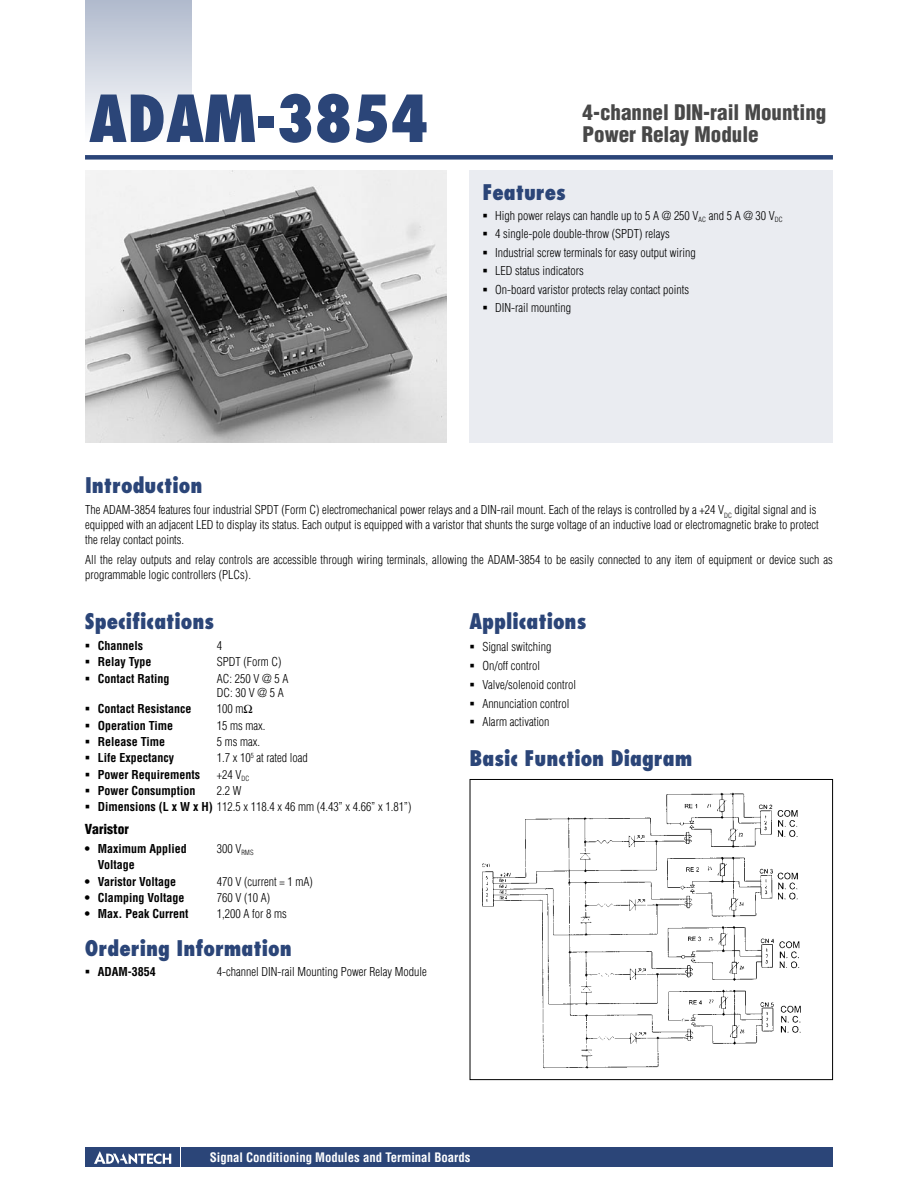
<style>
.page{position:relative;width:918px;height:1188px;background:#fff}
.page>*{position:absolute;margin:0;border:0;box-sizing:border-box;transform-origin:0 0}
.t1{font:800 condensed 63px "Futura";color:#2b4578}
.t2{font:800 condensed 21px "Futura";color:#2b4578}
.t3{font:900 condensed 21px/22.5px "Helvetica";color:#484848}
.t4{font:900 condensed 13.5px "Helvetica";color:#000}
.t5{font:700 condensed 12.75px "Helvetica";color:#fff}
.t6{font:300 condensed 12px/15px "Helvetica";color:#000}
.t7{font:700 condensed 12px "Helvetica";color:#000}
.s1{font-weight:700}
</style>
<div class="page">
<div style="left:85px;top:155px;width:748px;height:5px;background:#2b4578"></div>
<div style="left:85px;top:0;width:106px;height:143px;background:linear-gradient(to bottom,#b0bacd,#fff)"></div>
<div style="left:470px;top:170px;width:363px;height:272px;background:#eaecf1"></div>
<div style="left:182px;top:1147px;width:651px;height:20px;background:#2b4578"></div>
<div style="left:85px;top:1147px;width:95px;height:20px;background:#2b4578"></div>
<svg style="left:94px;top:1151px;width:77px;height:13px"></svg>
<img style="left:85px;top:170px;width:361px;height:272px">
<div style="left:470px;top:779px;width:363px;height:301px;border:1px solid #000"></div>
<img style="left:482px;top:793px;width:319px;height:275px">
<h1 class="t1" style="left:89px;top:78px;width:341px">ADAM-3854</h1>
<h2 class="t3" style="left:583px;top:100px;width:245px">4-channel DIN-rail Mounting<br>Power Relay Module</h2>
<h2 class="t2" style="left:482px;top:178px;width:85px">Features</h2>
<p class="t6" style="left:482px;top:208px;width:302px">▪ High power relays can handle up to 5 A @ 250 V<sub>AC</sub> and 5 A @ 30 V<sub>DC</sub></p>
<p class="t6" style="left:482px;top:227px;width:189px">▪ 4 single-pole double-throw (SPDT) relays</p>
<p class="t6" style="left:482px;top:245px;width:215px">▪ Industrial screw terminals for easy output wiring</p>
<p class="t6" style="left:482px;top:264px;width:103px">▪ LED status indicators</p>
<p class="t6" style="left:482px;top:282px;width:208px">▪ On-board varistor protects relay contact points</p>
<p class="t6" style="left:482px;top:301px;width:90px">▪ DIN-rail mounting</p>
<h2 class="t2" style="left:85px;top:472px;width:119px">Introduction</h2>
<p class="t6" style="left:85px;top:503px;width:735px">The ADAM-3854 features four industrial SPDT (Form C) electromechanical power relays and a DIN-rail mount. Each of the relays is controlled by a +24 V<sub>DC</sub> digital signal and is equipped with an adjacent LED to display its status. Each output is equipped with a varistor that shunts the surge voltage of an inductive load or electromagnetic brake to protect the relay contact points.</p>
<p class="t6" style="left:85px;top:552px;width:749px">All the relay outputs and relay controls are accessible through wiring terminals, allowing the ADAM-3854 to be easily connected to any item of equipment or device such as programmable logic controllers (PLCs).</p>
<h2 class="t2" style="left:85px;top:608px;width:131px">Specifications</h2>
<p class="t7" style="left:85px;top:638px;width:60px">▪ Channels</p>
<p class="t6" style="left:217px;top:638px;width:7px">4</p>
<p class="t7" style="left:85px;top:655px;width:68px">▪ Relay Type</p>
<p class="t6" style="left:217px;top:654px;width:66px">SPDT (Form C)</p>
<p class="t7" style="left:85px;top:671px;width:86px">▪ Contact Rating</p>
<p class="t6" style="left:217px;top:671px;width:73px;line-height:14.2px">AC: 250 V @ 5 A<br>DC: 30 V @ 5 A</p>
<p class="t7" style="left:85px;top:702px;width:108px">▪ Contact Resistance</p>
<p class="t6" style="left:217px;top:701px;width:28px">100 m</p>
<p class="t7" style="left:85px;top:718px;width:90px">▪ Operation Time</p>
<p class="t6" style="left:217px;top:718px;width:50px">15 ms max.</p>
<p class="t7" style="left:85px;top:734px;width:82px">▪ Release Time</p>
<p class="t6" style="left:217px;top:734px;width:45px">5 ms max.</p>
<p class="t7" style="left:85px;top:751px;width:91px">▪ Life Expectancy</p>
<p class="t6" style="left:217px;top:750px;width:93px">1.7 x 10<sup>5</sup> at rated load</p>
<p class="t7" style="left:85px;top:767px;width:117px">▪ Power Requirements</p>
<p class="t6" style="left:217px;top:767px;width:34px">+24 V<sub>DC</sub></p>
<p class="t7" style="left:85px;top:783px;width:112px">▪ Power Consumption</p>
<p class="t6" style="left:217px;top:783px;width:26px">2.2 W</p>
<p class="t6" style="left:85px;top:800px;width:328px">▪ <span class="s1">Dimensions (L x W x H)</span> 112.5 x 118.4 x 46 mm (4.43” x 4.66” x 1.81”)</p>
<p class="t4" style="left:85px;top:821px;width:45px">Varistor</p>
<p class="t7" style="left:85px;top:841px;width:103px">• Maximum Applied</p>
<p class="t6" style="left:217px;top:841px;width:38px">300 V<sub>RMS</sub></p>
<p class="t7" style="left:98px;top:858px;width:39px">Voltage</p>
<p class="t7" style="left:85px;top:874px;width:93px">• Varistor Voltage</p>
<p class="t6" style="left:217px;top:874px;width:97px">470 V (current = 1 mA)</p>
<p class="t7" style="left:85px;top:890px;width:101px">• Clamping Voltage</p>
<p class="t6" style="left:217px;top:890px;width:55px">760 V (10 A)</p>
<p class="t7" style="left:85px;top:907px;width:105px">• Max. Peak Current</p>
<p class="t6" style="left:217px;top:906px;width:71px">1,200 A for 8 ms</p>
<h2 class="t2" style="left:85px;top:934px;width:208px">Ordering Information</h2>
<p class="t7" style="left:85px;top:965px;width:72px">▪ ADAM-3854</p>
<p class="t6" style="left:217px;top:964px;width:211px">4-channel DIN-rail Mounting Power Relay Module</p>
<h2 class="t2" style="left:470px;top:608px;width:118px">Applications</h2>
<p class="t6" style="left:470px;top:639px;width:84px">▪ Signal switching</p>
<p class="t6" style="left:470px;top:658px;width:72px">▪ On/off control</p>
<p class="t6" style="left:470px;top:677px;width:108px">▪ Valve/solenoid control</p>
<p class="t6" style="left:470px;top:696px;width:102px">▪ Annunciation control</p>
<p class="t6" style="left:470px;top:714px;width:82px">▪ Alarm activation</p>
<h2 class="t2" style="left:470px;top:744px;width:224px">Basic Function Diagram</h2>
<p class="t5" style="left:210px;top:1150px;width:262px">Signal Conditioning Modules and Terminal Boards</p>
</div>
